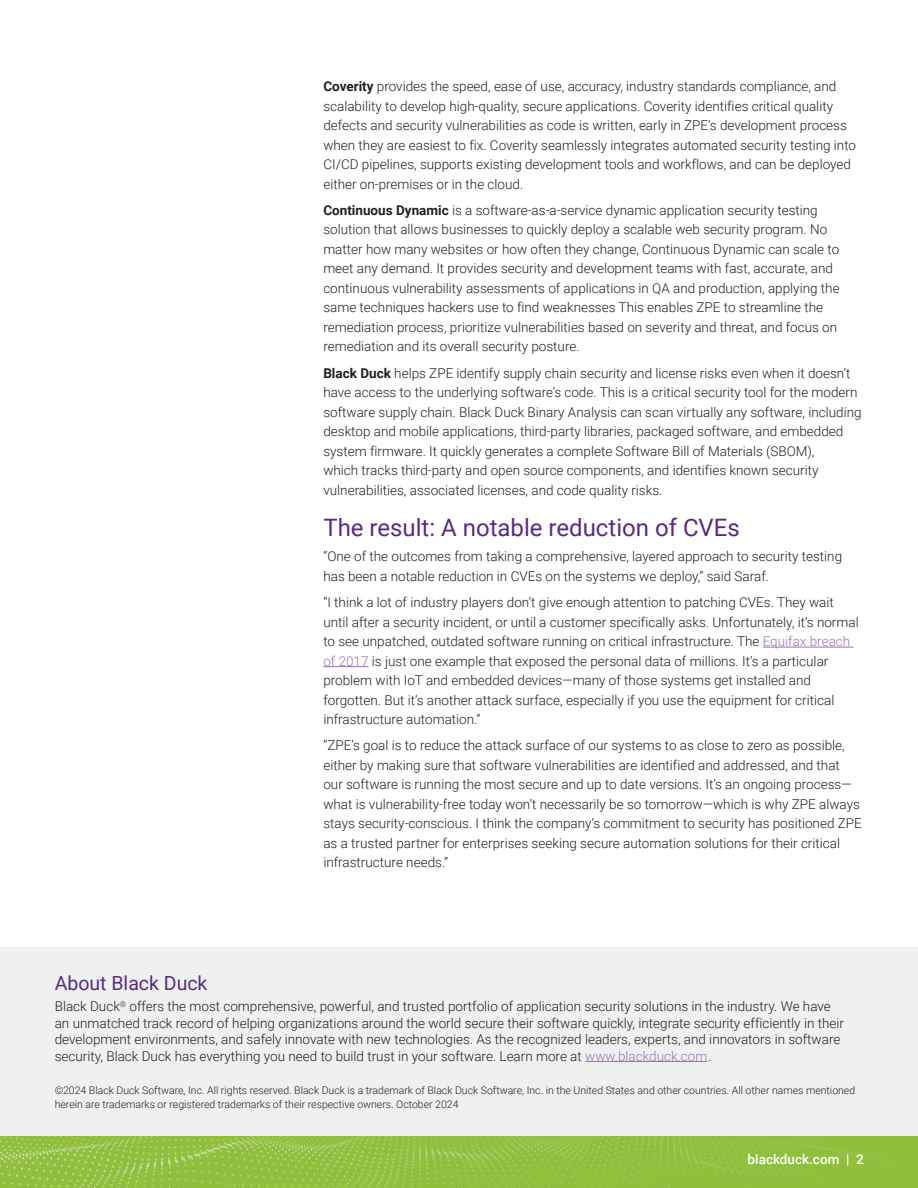
<style>
.page{position:relative;width:918px;height:1188px;background:#fff}
.page>*{position:absolute;margin:0;border:0;box-sizing:border-box;transform-origin:0 0}
.HEADING_1{font:24px "Roboto";color:#5a2a82}
.BP_BOX_HEADER{font:19.5px "Roboto";color:#5a2a82}
.BODY_COPY{font:300 13.5px/19.5px "Roboto";color:#231f20}
.BP_BOX_BODY{font:300 13.5px/16.5px "Roboto";color:#231f20}
.t1{font:500 13.5px "Roboto";color:#fff}
.BP_MOUSETYPE{font:300 10.5px/13.5px "Roboto";color:#231f20}
.s1{font-weight:700}
.s2{color:#9a73b8}
</style>
<div class="page">
<img style="left:0;top:1136px;width:918px;height:52px">
<hr style="left:763px;top:647px;width:91px;height:1px;background:#9a73b8">
<hr style="left:323px;top:666px;width:46px;height:1px;background:#9a73b8">
<div style="left:0;top:948px;width:918px;height:188px;background:#eff0f0"></div>
<hr style="left:585px;top:1061px;width:122px;height:1px;background:#9a73b8">
<p class="BODY_COPY" style="left:323px;top:76px;width:534px"><span class="s1">Coverity</span> provides the speed, ease of use, accuracy, industry standards compliance, and scalability to develop high-quality, secure applications. Coverity identifies critical quality defects and security vulnerabilities as code is written, early in ZPE’s development process when they are easiest to fix. Coverity seamlessly integrates automated security testing into CI/CD pipelines, supports existing development tools and workflows, and can be deployed either on-premises or in the cloud.</p>
<p class="BODY_COPY" style="left:323px;top:200px;width:518px"><span class="s1">Continuous Dynamic</span> is a software-as-a-service dynamic application security testing solution that allows businesses to quickly deploy a scalable web security program. No matter how many websites or how often they change, Continuous Dynamic can scale to meet any demand. It provides security and development teams with fast, accurate, and continuous vulnerability assessments of applications in QA and production, applying the same techniques hackers use to find weaknesses This enables ZPE to streamline the remediation process, prioritize vulnerabilities based on severity and threat, and focus on remediation and its overall security posture.</p>
<p class="BODY_COPY" style="left:323px;top:363px;width:540px"><span class="s1">Black Duck</span> helps ZPE identify supply chain security and license risks even when it doesn’t have access to the underlying software’s code. This is a critical security tool for the modern software supply chain. Black Duck Binary Analysis can scan virtually any software, including desktop and mobile applications, third-party libraries, packaged software, and embedded system firmware. It quickly generates a complete Software Bill of Materials (SBOM),<br>which tracks third-party and open source components, and identifies known security vulnerabilities, associated licenses, and code quality risks.</p>
<p class="HEADING_1" style="left:323px;top:511px;width:418px">The result: A notable reduction of CVEs</p>
<p class="BODY_COPY" style="left:323px;top:546px;width:520px">“One of the outcomes from taking a comprehensive, layered approach to security testing has been a notable reduction in CVEs on the systems we deploy,” said Saraf.</p>
<p class="BODY_COPY" style="left:323px;top:592px;width:537px">“I think a lot of industry players don’t give enough attention to patching CVEs. They wait until after a security incident, or until a customer specifically asks. Unfortunately, it’s normal to see unpatched, outdated software running on critical infrastructure. The <span class="s2">Equifax breach of 2017</span> is just one example that exposed the personal data of millions. It’s a particular problem with IoT and embedded devices—many of those systems get installed and forgotten. But it’s another attack surface, especially if you use the equipment for critical infrastructure automation.”</p>
<p class="BODY_COPY" style="left:323px;top:735px;width:540px">“ZPE’s goal is to reduce the attack surface of our systems to as close to zero as possible, either by making sure that software vulnerabilities are identified and addressed, and that our software is running the most secure and up to date versions. It’s an ongoing process— what is vulnerability-free today won’t necessarily be so tomorrow—which is why ZPE always stays security-conscious. I think the company’s commitment to security has positioned ZPE as a trusted partner for enterprises seeking secure automation solutions for their critical infrastructure needs.”</p>
<p class="BP_BOX_HEADER" style="left:55px;top:969px;width:154px">About Black Duck</p>
<p class="BP_BOX_BODY" style="left:55px;top:998px;width:791px">Black Duck<sup>®</sup> offers the most comprehensive, powerful, and trusted portfolio of application security solutions in the industry. We have an unmatched track record of helping organizations around the world secure their software quickly, integrate security efficiently in their development environments, and safely innovate with new technologies. As the recognized leaders, experts, and innovators in software security, Black Duck has everything you need to build trust in your software. Learn more at <span class="s2">www.blackduck.com</span> .</p>
<p class="BP_MOUSETYPE" style="left:55px;top:1083px;width:802px">©2024 Black Duck Software, Inc. All rights reserved. Black Duck is a trademark of Black Duck Software, Inc. in the United States and other countries. All other names mentioned herein are trademarks or registered trademarks of their respective owners. October 2024</p>
<p class="t1" style="left:748px;top:1149px;width:118px">blackduck.com | 2</p>
</div>
